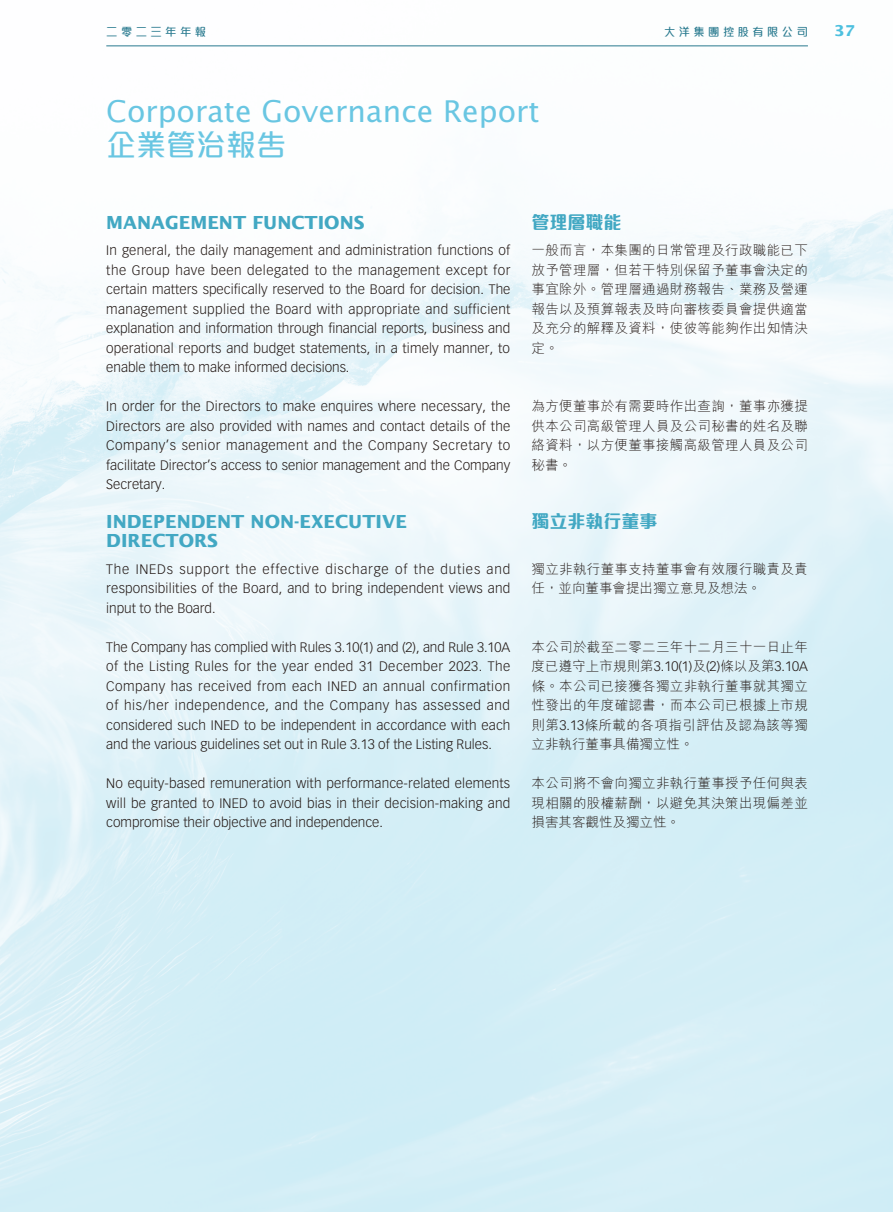
<style>
.page{position:relative;width:893px;height:1212px;background:#fff}
.page>*{position:absolute;margin:0;border:0;box-sizing:border-box;transform-origin:0 0}
.t1{font:30px "Lucida Sans Std";color:#69c6e2}
.t2{font:500 30px "M Elle HK";color:#69c6e2}
.t3{font:700 18px/19.5px "Lucida Sans Std";color:#42a8c3}
.t4{font:800 18px "M Elle HK";color:#42a8c3}
.t5{font:700 15px "Lucida Sans Std";color:#4dc0df}
.t6{font:300 13.5px/19.5px "Vectora LT Std";color:#231916;text-align:justify}
.t7{font:300 13.5px/19.5px "M Hei HK";letter-spacing:.025em;color:#231916;text-align:justify}
.t8{font:500 11.25px "M Elle HK";letter-spacing:.31em;color:#297a8f}
.s1{font-family:"M Hei HK"}
.s2{font-family:"Vectora LT Std"}
</style>
<div class="page">
<hr style="left:106px;top:45px;width:702px;height:1px;background:#297a8f">
<p class="t8" style="left:106px;top:26px;width:101px">二零二三年年報</p>
<p class="t8" style="left:664px;top:26px;width:145px">大洋集團控股有限公司</p>
<p class="t5" style="left:834px;top:22px;width:22px">37</p>
<h1 class="t1" style="left:106px;top:94px;width:435px">Corporate Governance Report</h1>
<h1 class="t2" style="left:106px;top:130px;width:181px">企業管治報告</h1>
<h2 class="t3" style="left:106px;top:213px;width:260px">MANAGEMENT FUNCTIONS</h2>
<p class="t6" style="left:106px;top:241px;width:406px">In general, the daily management and administration functions of the Group have been delegated to the management except for certain matters specifically reserved to the Board for decision. The management supplied the Board with appropriate and sufficient explanation and information through financial reports, business and operational reports and budget statements, in a timely manner, to enable them to make informed decisions.</p>
<p class="t6" style="left:106px;top:397px;width:406px">In order for the Directors to make enquires where necessary, the Directors are also provided with names and contact details of the Company’s senior management and the Company Secretary to facilitate Director’s access to senior management and the Company Secretary.</p>
<h2 class="t3" style="left:106px;top:512px;width:302px">INDEPENDENT NON-EXECUTIVE<br>DIRECTORS</h2>
<p class="t6" style="left:106px;top:559px;width:405px">The INEDs support the effective discharge of the duties and responsibilities of the Board, and to bring independent views and input to the Board.</p>
<p class="t6" style="left:106px;top:637px;width:406px">The Company has complied with Rules 3.10(1) and (2), and Rule 3.10A of the Listing Rules for the year ended 31 December 2023. The Company has received from each INED an annual confirmation of his/her independence, and the Company has assessed and considered such INED to be independent in accordance with each and the various guidelines set out in Rule 3.13 of the Listing Rules.</p>
<p class="t6" style="left:106px;top:774px;width:405px">No equity-based remuneration with performance-related elements will be granted to INED to avoid bias in their decision-making and compromise their objective and independence.</p>
<h2 class="t4" style="left:531px;top:213px;width:91px">管理層職能</h2>
<p class="t7" style="left:531px;top:240px;width:278px">一般而言，本集團的日常管理及行政職能已下放予管理層，但若干特別保留予董事會決定的事宜除外。管理層通過財務報告、業務及營運報告以及預算報表及時向審核委員會提供適當及充分的解釋及資料，使彼等能夠作出知情決定。</p>
<p class="t7" style="left:531px;top:396px;width:278px">為方便董事於有需要時作出查詢，董事亦獲提供本公司高級管理人員及公司秘書的姓名及聯絡資料，以方便董事接觸高級管理人員及公司秘書。</p>
<h2 class="t4" style="left:531px;top:512px;width:127px">獨立非執行董事</h2>
<p class="t7" style="left:531px;top:559px;width:278px">獨立非執行董事支持董事會有效履行職責及責任，並向董事會提出獨立意見及想法。</p>
<p class="t7" style="left:531px;top:637px;width:278px">本公司於截至二零二三年十二月三十一日止年</p>
<p class="t6" style="left:531px;top:657px;width:278px"><span class="s1">度已遵守上市規則第</span>3.10(1)<span class="s1">及</span>(2)<span class="s1">條以及第</span>3.10A</p>
<p class="t7" style="left:532px;top:676px;width:278px">條。本公司已接獲各獨立非執行董事就其獨立性發出的年度確認書，而本公司已根據上市規則第<span class="s2">3.13</span>條所載的各項指引評估及認為該等獨立非執行董事具備獨立性。</p>
<p class="t7" style="left:532px;top:773px;width:278px">本公司將不會向獨立非執行董事授予任何與表現相關的股權薪酬，以避免其決策出現偏差並損害其客觀性及獨立性。</p>
</div>
